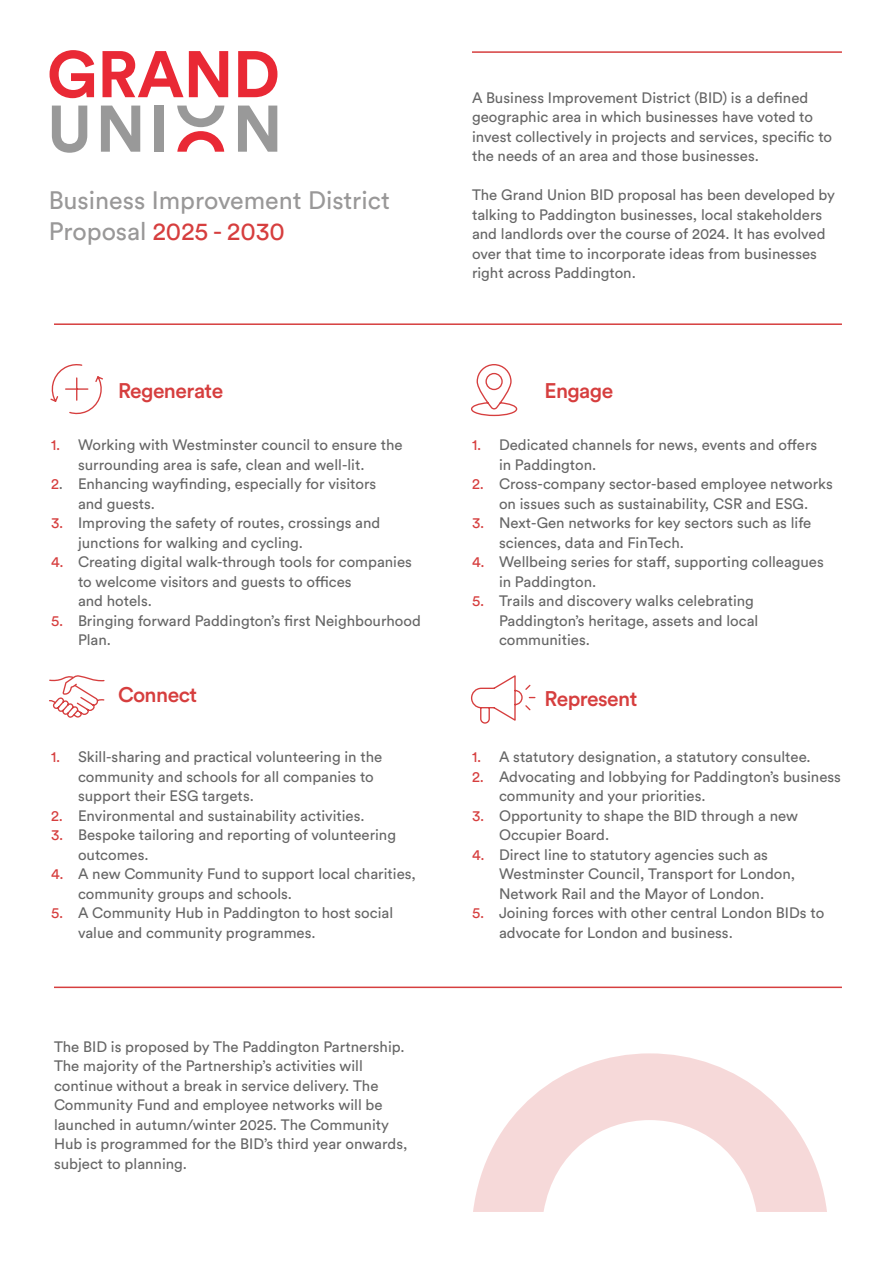
<style>
.page{position:relative;width:893px;height:1263px;background:#fff}
.page>*{position:absolute;margin:0;border:0;box-sizing:border-box;transform-origin:0 0}
.t1{font:25.05px/30px "Circular Std";color:#999898}
.t2{font:500 21px "Circular Std";letter-spacing:-.025em;color:#d63e3e}
.t3{font:15px/19.5px "Circular Std";color:#666}
.s1{color:#d63e3e}
</style>
<div class="page">
<svg style="left:50px;top:364px;width:53px;height:50px"></svg>
<svg style="left:49px;top:675px;width:56px;height:43px"></svg>
<svg style="left:471px;top:364px;width:47px;height:53px"></svg>
<svg style="left:471px;top:675px;width:65px;height:49px"></svg>
<hr style="left:472px;top:51px;width:370px;height:2px;background:#d63e3e">
<hr style="left:54px;top:323px;width:788px;height:2px;background:#d63e3e">
<hr style="left:54px;top:986px;width:788px;height:2px;background:#d63e3e">
<svg style="left:473px;top:1053px;width:354px;height:159px"></svg>
<svg style="left:50px;top:50px;width:44px;height:48px"></svg>
<svg style="left:103px;top:51px;width:125px;height:46px"></svg>
<svg style="left:238px;top:51px;width:39px;height:46px"></svg>
<svg style="left:52px;top:106px;width:35px;height:47px"></svg>
<svg style="left:101px;top:106px;width:39px;height:46px"></svg>
<div style="left:155px;top:106px;width:9px;height:46px;background:#999"></div>
<svg style="left:238px;top:106px;width:39px;height:46px"></svg>
<svg style="left:177px;top:106px;width:47px;height:46px"></svg>
<h1 class="t1" style="left:49px;top:185px;width:343px">Business Improvement District<br>Proposal <span class="s1">2025 - 2030</span></h1>
<h2 class="t2" style="left:118px;top:378px;width:107px">Regenerate</h2>
<p class="t3" style="left:78px;top:435px;width:326px;text-indent:-27px"><span class="s1">1.</span> Working with Westminster council to ensure the surrounding area is safe, clean and well-lit.</p>
<p class="t3" style="left:78px;top:474px;width:300px;text-indent:-27px"><span class="s1">2</span>. Enhancing wayfinding, especially for visitors and guests.</p>
<p class="t3" style="left:78px;top:513px;width:304px;text-indent:-27px"><span class="s1">3.</span> Improving the safety of routes, crossings and junctions for walking and cycling.</p>
<p class="t3" style="left:78px;top:552px;width:335px;text-indent:-27px"><span class="s1">4.</span> Creating digital walk-through tools for companies to welcome visitors and guests to offices<br>and hotels.</p>
<p class="t3" style="left:78px;top:610px;width:344px;text-indent:-27px"><span class="s1">5.</span> Bringing forward Paddington’s first Neighbourhood<br>Plan.</p>
<h2 class="t2" style="left:118px;top:681px;width:81px">Connect</h2>
<p class="t3" style="left:78px;top:747px;width:306px;text-indent:-27px"><span class="s1">1.</span> Skill-sharing and practical volunteering in the community and schools for all companies to support their ESG targets.</p>
<p class="t3" style="left:51px;top:805px;width:315px"><span class="s1">2.</span> Environmental and sustainability activities.</p>
<p class="t3" style="left:78px;top:825px;width:320px;text-indent:-27px"><span class="s1">3.</span> Bespoke tailoring and reporting of volunteering outcomes.</p>
<p class="t3" style="left:78px;top:864px;width:339px;text-indent:-27px"><span class="s1">4.</span> A new Community Fund to support local charities, community groups and schools.</p>
<p class="t3" style="left:78px;top:903px;width:317px;text-indent:-27px"><span class="s1">5.</span> A Community Hub in Paddington to host social value and community programmes.</p>
<p class="t3" style="left:54px;top:1037px;width:355px">The BID is proposed by The Paddington Partnership.<br>The majority of the Partnership’s activities will continue without a break in service delivery. The Community Fund and employee networks will be launched in autumn/winter 2025. The Community Hub is programmed for the BID’s third year onwards, subject to planning.</p>
<p class="t3" style="left:472px;top:87px;width:362px">A Business Improvement District (BID) is a defined geographic area in which businesses have voted to invest collectively in projects and services, specific to the needs of an area and those businesses.</p>
<p class="t3" style="left:472px;top:185px;width:364px">The Grand Union BID proposal has been developed by talking to Paddington businesses, local stakeholders and landlords over the course of 2024. It has evolved over that time to incorporate ideas from businesses right across Paddington.</p>
<h2 class="t2" style="left:544px;top:378px;width:70px">Engage</h2>
<p class="t3" style="left:499px;top:435px;width:320px;text-indent:-27px"><span class="s1">1.</span> Dedicated channels for news, events and offers in Paddington.</p>
<p class="t3" style="left:472px;top:474px;width:362px;text-align:center"><span class="s1">2.</span> Cross-company sector-based employee networks on issues such as sustainability, CSR and ESG.</p>
<p class="t3" style="left:499px;top:513px;width:314px;text-indent:-27px"><span class="s1">3.</span> Next-Gen networks for key sectors such as life sciences, data and FinTech.</p>
<p class="t3" style="left:499px;top:552px;width:326px;text-indent:-27px"><span class="s1">4.</span> Wellbeing series for staff, supporting colleagues in Paddington.</p>
<p class="t3" style="left:499px;top:591px;width:261px;text-indent:-27px"><span class="s1">5.</span> Trails and discovery walks celebrating<br>Paddington’s heritage, assets and local communities.</p>
<h2 class="t2" style="left:544px;top:685px;width:94px">Represent</h2>
<p class="t3" style="left:472px;top:747px;width:340px"><span class="s1">1.</span> A statutory designation, a statutory consultee.</p>
<p class="t3" style="left:499px;top:766px;width:344px;text-indent:-27px"><span class="s1">2.</span> Advocating and lobbying for Paddington’s business community and your priorities.</p>
<p class="t3" style="left:499px;top:805px;width:301px;text-indent:-27px"><span class="s1">3.</span> Opportunity to shape the BID through a new<br>Occupier Board.</p>
<p class="t3" style="left:499px;top:844px;width:298px;text-indent:-27px"><span class="s1">4.</span> Direct line to statutory agencies such as<br>Westminster Council, Transport for London,<br>Network Rail and the Mayor of London.</p>
<p class="t3" style="left:499px;top:903px;width:327px;text-indent:-27px"><span class="s1">5.</span> Joining forces with other central London BIDs to advocate for London and business.</p>
</div>
